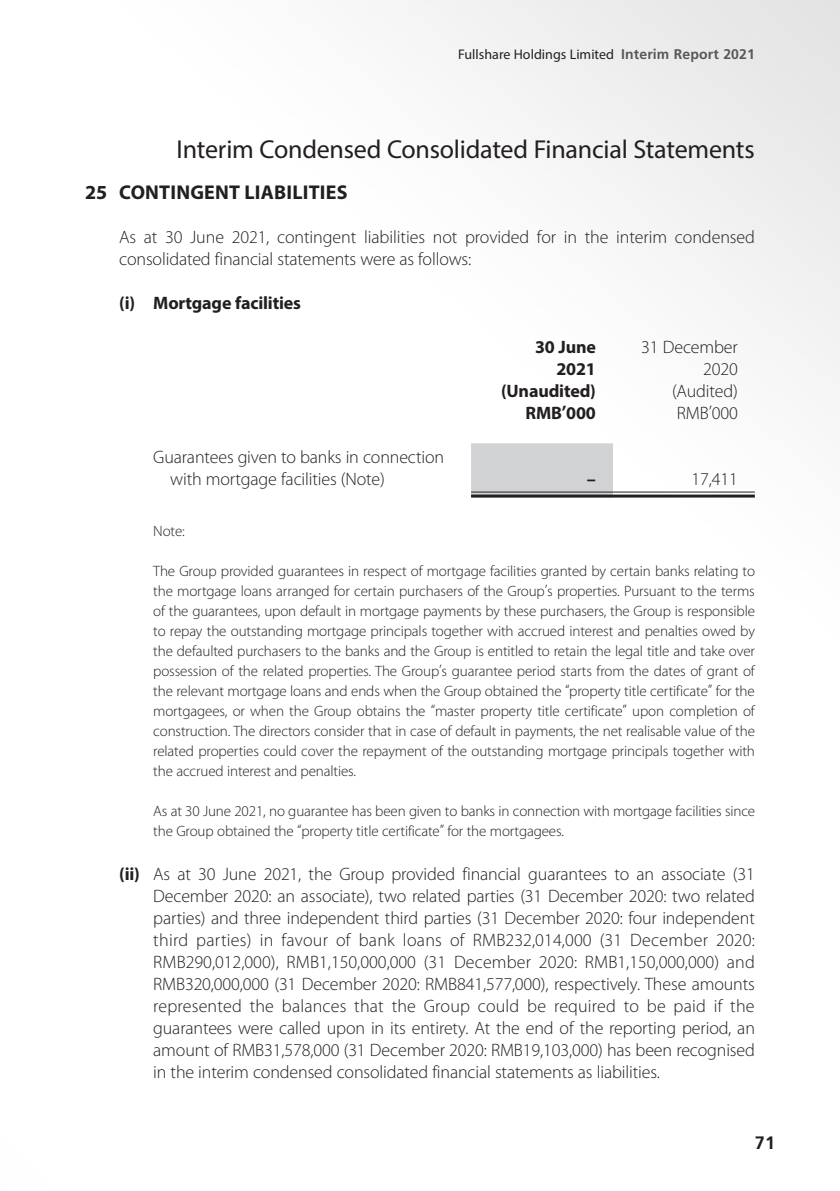
<style>
.page{position:relative;width:840px;height:1191px;background:#fff}
.page>*{position:absolute;margin:0;border:0;box-sizing:border-box;transform-origin:0 0}
.t1{font:26px "Myriad Pro";letter-spacing:-.01em;color:#231f20}
.Heading_1{font:700 20px "Myriad Pro";letter-spacing:.01em;color:#231f20}
.Heading_2{font:300 18px/22px "Myriad Pro";letter-spacing:-.01em;color:#231f20;text-align:justify}
.Body_Text{font:300 18px/22px "Myriad Pro";letter-spacing:-.01em;color:#231f20}
.Body_Text-2{font:700 18px "Myriad Pro";letter-spacing:-.01em;color:#231f20}
.Heading_2-2{font:700 18px "Myriad Pro";letter-spacing:-.01em;color:#231f20}
.t2{font:700 18px "Frutiger LT Std";color:#231f20}
.Notes{font:300 15px/20px "Myriad Pro";letter-spacing:-.01em;color:#231f20;text-align:justify}
.t3{font:14px "Myriad Pro";color:#231f20}
.s1{font-family:"Frutiger LT Std";font-weight:700;color:#57585a}
.s2{font-weight:700}
</style>
<div class="page">
<img style="left:404px;top:0;width:435px;height:498px">
<div style="left:471px;top:443px;width:141px;height:51px;background:#d1d2d4"></div>
<hr style="left:471px;top:491px;width:141px;height:1px;background:#231f20">
<hr style="left:471px;top:494px;width:141px;height:3px;background:#231f20">
<hr style="left:612px;top:491px;width:142px;height:1px;background:#231f20">
<hr style="left:612px;top:494px;width:142px;height:3px;background:#231f20">
<p class="t3" style="left:458px;top:46px;width:298px">Fullshare Holdings Limited <span class="s1">Interim Report 2021</span></p>
<h1 class="t1" style="left:176px;top:133px;width:579px">Interim Condensed Consolidated Financial Statements</h1>
<p class="Heading_1" style="left:85px;top:179px;width:264px">25 CONTINGENT LIABILITIES</p>
<p class="Body_Text" style="left:119px;top:226px;width:637px">As at 30 June 2021, contingent liabilities not provided for in the interim condensed consolidated financial statements were as follows:</p>
<p class="Heading_2-2" style="left:119px;top:291px;width:183px">(i) Mortgage facilities</p>
<p class="Body_Text-2" style="left:534px;top:335px;width:62px">30 June</p>
<p class="Body_Text-2" style="left:556px;top:357px;width:41px">2021</p>
<p class="Body_Text" style="left:641px;top:336px;width:98px">31 December</p>
<p class="Body_Text" style="left:702px;top:358px;width:36px">2020</p>
<p class="Body_Text" style="left:170px;top:446px;width:275px;text-indent:-17px">Guarantees given to banks in connection with mortgage facilities (Note)</p>
<p class="Body_Text-2" style="left:501px;top:379px;width:96px">(Unaudited)</p>
<p class="Body_Text" style="left:671px;top:380px;width:67px">(Audited)</p>
<p class="Body_Text-2" style="left:525px;top:401px;width:72px">RMB’000</p>
<p class="Body_Text" style="left:676px;top:402px;width:62px">RMB’000</p>
<p class="Body_Text-2" style="left:586px;top:467px;width:10px">–</p>
<p class="Body_Text" style="left:691px;top:468px;width:48px">17,411</p>
<p class="Notes" style="left:153px;top:521px;width:33px">Note:</p>
<p class="Notes" style="left:153px;top:561px;width:603px">The Group provided guarantees in respect of mortgage facilities granted by certain banks relating to the mortgage loans arranged for certain purchasers of the Group’s properties. Pursuant to the terms of the guarantees, upon default in mortgage payments by these purchasers, the Group is responsible to repay the outstanding mortgage principals together with accrued interest and penalties owed by the defaulted purchasers to the banks and the Group is entitled to retain the legal title and take over possession of the related properties. The Group’s guarantee period starts from the dates of grant of the relevant mortgage loans and ends when the Group obtained the “property title certificate” for the mortgagees, or when the Group obtains the “master property title certificate” upon completion of construction. The directors consider that in case of default in payments, the net realisable value of the related properties could cover the repayment of the outstanding mortgage principals together with the accrued interest and penalties.</p>
<p class="Notes" style="left:153px;top:801px;width:603px">As at 30 June 2021, no guarantee has been given to banks in connection with mortgage facilities since the Group obtained the “property title certificate” for the mortgagees.</p>
<p class="Heading_2" style="left:153px;top:863px;width:603px;text-indent:-34px"><span class="s2">(ii)</span> As at 30 June 2021, the Group provided financial guarantees to an associate (31<br>December 2020: an associate), two related parties (31 December 2020: two related parties) and three independent third parties (31 December 2020: four independent third parties) in favour of bank loans of RMB232,014,000 (31 December 2020:<br>RMB290,012,000), RMB1,150,000,000 (31 December 2020: RMB1,150,000,000) and RMB320,000,000 (31 December 2020: RMB841,577,000), respectively. These amounts represented the balances that the Group could be required to be paid if the guarantees were called upon in its entirety. At the end of the reporting period, an amount of RMB31,578,000 (31 December 2020: RMB19,103,000) has been recognised in the interim condensed consolidated financial statements as liabilities.</p>
<p class="t2" style="left:754px;top:1132px;width:22px">71</p>
</div>
